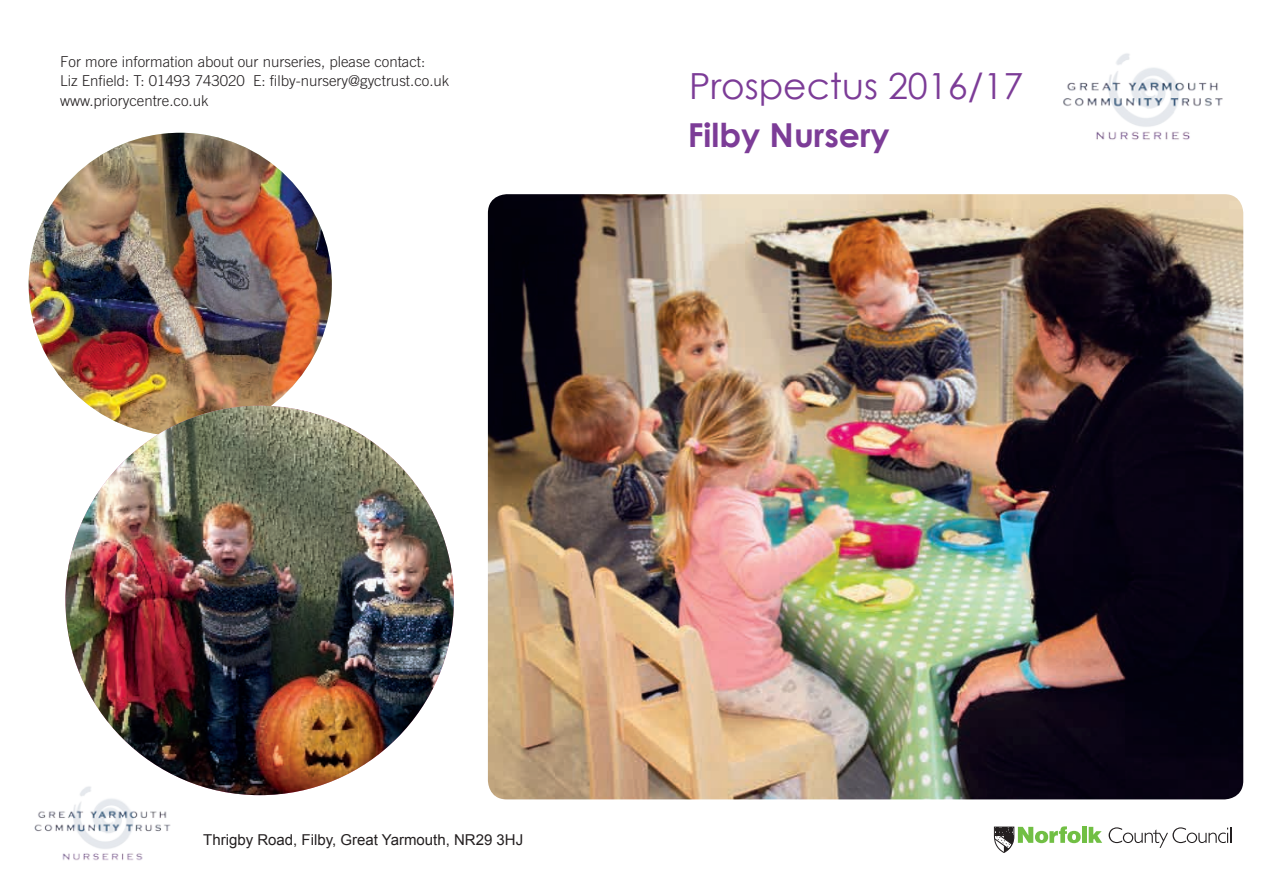
<style>
.page{position:relative;width:1263px;height:893px;background:#fff}
.page>*{position:absolute;margin:0;border:0;box-sizing:border-box;transform-origin:0 0}
.t1{font:36px "Century Gothic";color:#7c3c97}
.t2{font:700 33px "Century Gothic";color:#7c3c97}
.t3{font:300 15px/19.5px "Trade Gothic";color:#231f20}
.t4{font:15px "Arial";color:#231f20}
</style>
<div class="page">
<img style="left:488px;top:194px;width:755px;height:605px">
<img style="left:29px;top:133px;width:303px;height:303px;border-radius:152px">
<img style="left:65px;top:406px;width:389px;height:389px">
<img style="left:34px;top:781px;width:140px;height:80px">
<div style="left:1082px;top:827px;width:5px;height:16px;background:#71bf44"></div>
<svg style="left:1089px;top:827px;width:13px;height:16px"></svg>
<svg style="left:1108px;top:827px;width:123px;height:21px"></svg>
<svg style="left:994px;top:826px;width:87px;height:27px"></svg>
<img style="left:1063px;top:53px;width:160px;height:87px">
<p class="t3" style="left:60px;top:51px;width:391px">For more information about our nurseries, please contact:<br>Liz Enfield: T: 01493 743020 E: filby-nursery@gyctrust.co.uk www.priorycentre.co.uk</p>
<h1 class="t1" style="left:689px;top:64px;width:336px">Prospectus 2016/17</h1>
<h2 class="t2" style="left:688px;top:114px;width:203px">Filby Nursery</h2>
<p class="t4" style="left:203px;top:830px;width:322px">Thrigby Road, Filby, Great Yarmouth, NR29 3HJ</p>
</div>
